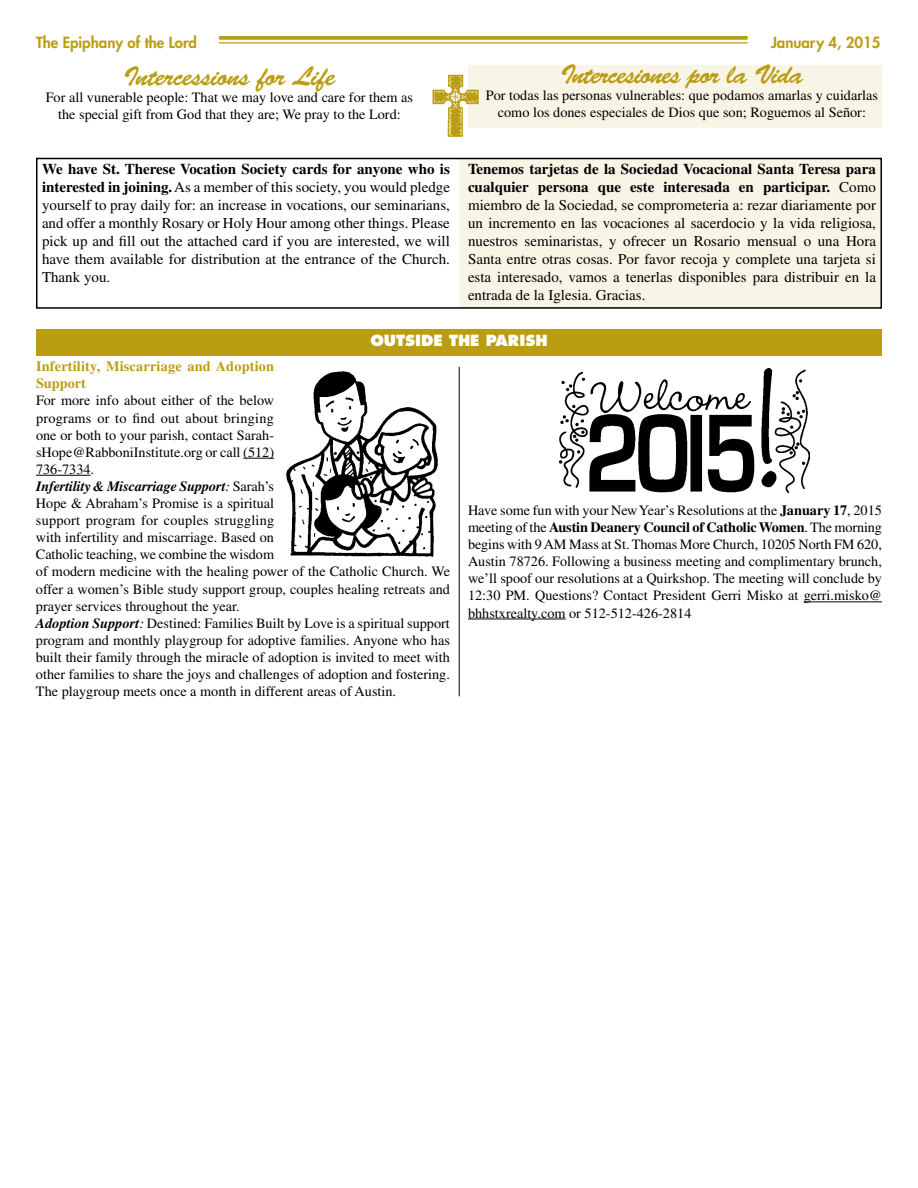
<style>
.page{position:relative;width:918px;height:1188px;background:#fff}
.page>*{position:absolute;margin:0;border:0;box-sizing:border-box;transform-origin:0 0}
.t1{font:27px "Brush Script Std";letter-spacing:-.03em;color:#bb9d13}
.t2{font:15px/18px "Times LT Std";color:#000;text-align:justify}
.t3{font:800 15px "Futura Std";color:#bb9d13}
.t4{font:800 15px "Futura Std";color:#fff}
.t5{font:14.25px/17.1px "Times LT Std";color:#000;text-align:center}
.t6{font:700 14.25px/17.1px "Times LT Std";letter-spacing:.015em;color:#bb9d13}
.s1{font-weight:700}
.s2{font-weight:700;font-style:italic}
.s3{font-style:italic}
</style>
<div class="page">
<div style="left:460px;top:159px;width:422px;height:149px;background:#f8f5e7"></div>
<div style="left:468px;top:65px;width:414px;height:63px;background:#f8f5e7"></div>
<img style="left:432px;top:74px;width:47px;height:63px">
<svg style="left:219px;top:36px;width:529px;height:4px;fill:#bb9d13"></svg>
<hr style="left:219px;top:42px;width:529px;height:2px;background:#bb9d13">
<div style="left:36px;top:329px;width:846px;height:27px;background:#bb9d13"></div>
<img style="left:274px;top:371px;width:165px;height:186px">
<hr style="left:459px;top:367px;width:1px;height:329px;background:#000">
<img style="left:560px;top:369px;width:249px;height:123px">
<hr style="left:243px;top:458px;width:31px;height:1px;background:#000">
<hr style="left:36px;top:475px;width:55px;height:1px;background:#000">
<hr style="left:804px;top:602px;width:78px;height:1px;background:#000">
<hr style="left:468px;top:619px;width:98px;height:1px;background:#000">
<div style="left:36px;top:158px;width:846px;height:151px;border:2px solid #000"></div>
<p class="t3" style="left:36px;top:33px;width:162px">The Epiphany of the Lord</p>
<p class="t3" style="left:771px;top:33px;width:111px">January 4, 2015</p>
<h1 class="t1" style="left:124px;top:61px;width:213px">Intercessions for Life</h1>
<p class="t5" style="left:46px;top:88px;width:369px">For all vunerable people: That we may love and care for them as the special gift from God that they are; We pray to the Lord:</p>
<h1 class="t1" style="left:560px;top:59px;width:245px">Intercesiones por la Vida</h1>
<p class="t5" style="left:486px;top:87px;width:394px">Por todas las personas vulnerables: que podamos amarlas y cuidarlas como los dones especiales de Dios que son; Roguemos al Señor:</p>
<p class="t2" style="left:42px;top:160px;width:410px"><span class="s1">We have St. Therese Vocation Society cards for anyone who is interested in joining.</span> As a member of this society, you would pledge yourself to pray daily for: an increase in vocations, our seminarians, and offer a monthly Rosary or Holy Hour among other things. Please pick up and fill out the attached card if you are interested, we will have them available for distribution at the entrance of the Church.<br>Thank you.</p>
<p class="t2" style="left:468px;top:160px;width:410px"><span class="s1">Tenemos tarjetas de la Sociedad Vocacional Santa Teresa para cualquier persona que este interesada en participar.</span> Como miembro de la Sociedad, se comprometeria a: rezar diariamente por un incremento en las vocaciones al sacerdocio y la vida religiosa, nuestros seminaristas, y ofrecer un Rosario mensual o una Hora Santa entre otras cosas. Por favor recoja y complete una tarjeta si esta interesado, vamos a tenerlas disponibles para distribuir en la entrada de la Iglesia. Gracias.</p>
<p class="t4" style="left:370px;top:331px;width:179px">OUTSIDE THE PARISH</p>
<p class="t6" style="left:36px;top:358px;width:240px">Infertility, Miscarriage and Adoption<br>Support</p>
<p class="t5" style="left:36px;top:392px;width:416px;text-align:left">For more info about either of the below<br>programs or to find out about bringing<br>one or both to your parish, contact Sarah-<br>sHope@RabboniInstitute.org or call (512)<br>736-7334.<br><span class="s2">Infertility &amp; Miscarriage Support</span><span class="s3">:</span> Sarah’s<br>Hope &amp; Abraham’s Promise is a spiritual<br>support program for couples struggling<br>with infertility and miscarriage. Based on<br>Catholic teaching, we combine the wisdom<br>of modern medicine with the healing power of the Catholic Church. We offer a women’s Bible study support group, couples healing retreats and prayer services throughout the year.<br><span class="s2">Adoption Support</span><span class="s3">:</span> Destined: Families Built by Love is a spiritual support program and monthly playgroup for adoptive families. Anyone who has built their family through the miracle of adoption is invited to meet with other families to share the joys and challenges of adoption and fostering.<br>The playgroup meets once a month in different areas of Austin.</p>
<p class="t5" style="left:468px;top:502px;width:416px;text-align:justify">Have some fun with your New Year’s Resolutions at the <span class="s1">January 17</span>, 2015 meeting of the <span class="s1">Austin Deanery Council of Catholic Women</span>. The morning begins with 9 AM Mass at St. Thomas More Church, 10205 North FM 620, Austin 78726. Following a business meeting and complimentary brunch, we’ll spoof our resolutions at a Quirkshop. The meeting will conclude by 12:30 PM. Questions? Contact President Gerri Misko at gerri.misko@ bhhstxrealty.com or 512-512-426-2814</p>
</div>
